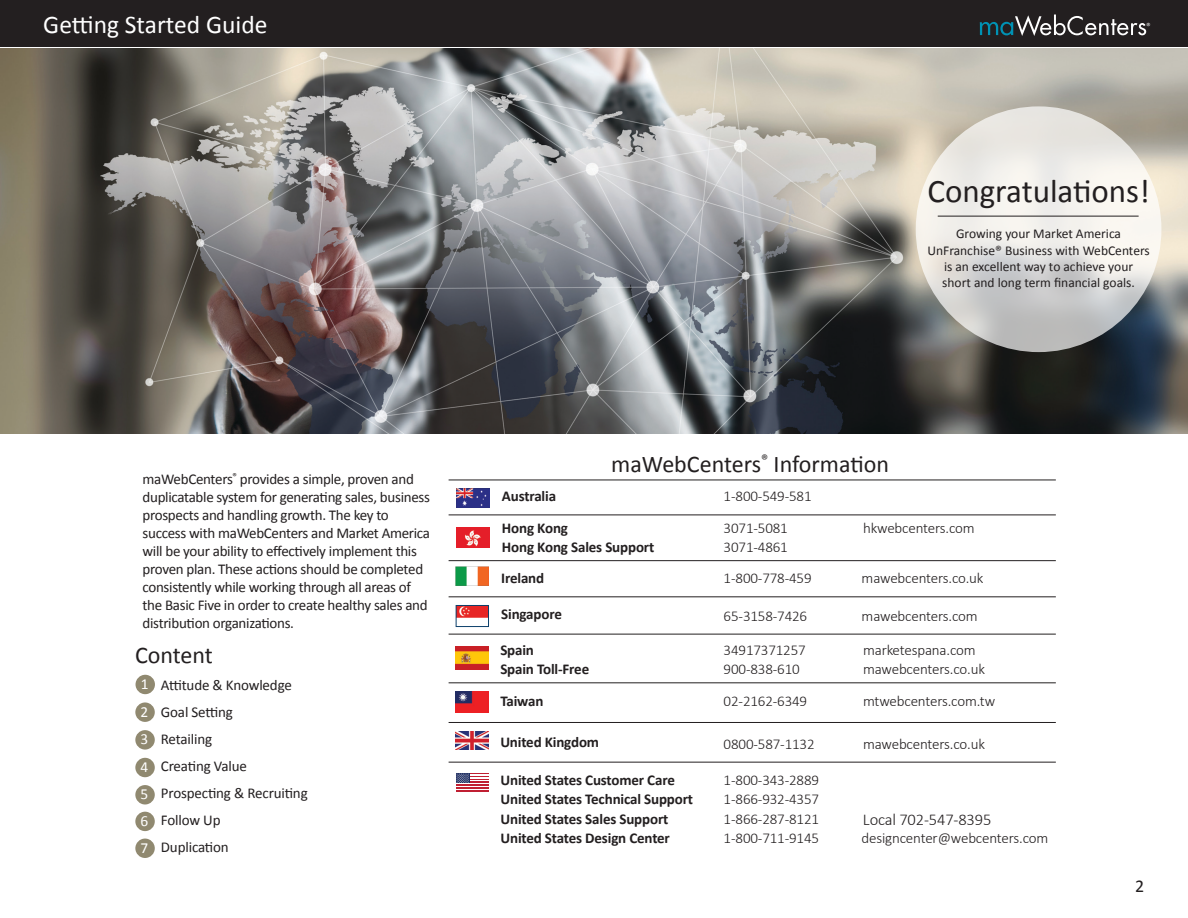
<style>
.page{position:relative;width:1188px;height:918px;background:#fff}
.page>*{position:absolute;margin:0;border:0;box-sizing:border-box;transform-origin:0 0}
.t1{font:33px "Calibri";color:#231f20}
.t2{font:25.5px "Calibri";color:#fff}
.t3{font:24px "Calibri";color:#231f20}
.t4{font:18px "Calibri";color:#231f20}
.t5{font:300 16.5px "Calibri";letter-spacing:-.01em;color:#231f20}
.t6{font:15.45px/27.3px "Calibri";color:#fff;text-align:justify}
.t7{font:15px/18px "Calibri";letter-spacing:-.02em;color:#231f20}
.t8{font:300 15px "Calibri";letter-spacing:-.01em;color:#231f20}
.t9{font:700 15px "Calibri";letter-spacing:-.01em;color:#231f20}
.t10{font:13.5px/16.5px "Calibri";color:#231f20;text-align:center}
.t11{font:300 9px "Calibri";color:#fff}
</style>
<div class="page">
<div style="left:0;top:0;width:1188px;height:46px;background:#231f20"></div>
<svg style="left:980px;top:15px;width:166px;height:21px"></svg>
<img style="left:0;top:49px;width:1188px;height:385px">
<svg style="left:916px;top:106px;width:245px;height:246px"></svg>
<hr style="left:938px;top:216px;width:201px;height:1px;background:#231f20">
<div style="left:136px;top:675px;width:19px;height:19px;background:#908970;border-radius:50%"></div>
<div style="left:135px;top:702px;width:20px;height:20px;background:#908970;border-radius:50%"></div>
<div style="left:135px;top:730px;width:20px;height:20px;background:#908970;border-radius:50%"></div>
<div style="left:135px;top:758px;width:20px;height:19px;background:#908970;border-radius:50%"></div>
<div style="left:135px;top:785px;width:20px;height:20px;background:#908970;border-radius:50%"></div>
<div style="left:135px;top:812px;width:20px;height:19px;background:#908970;border-radius:50%"></div>
<div style="left:135px;top:839px;width:20px;height:19px;background:#908970;border-radius:50%"></div>
<img style="left:456px;top:489px;width:33px;height:18px">
<hr style="left:449px;top:480px;width:607px;height:1px;background:#231f20">
<hr style="left:449px;top:515px;width:607px;height:1px;background:#231f20">
<hr style="left:449px;top:560px;width:607px;height:1px;background:#231f20">
<hr style="left:449px;top:596px;width:607px;height:1px;background:#231f20">
<hr style="left:449px;top:634px;width:607px;height:1px;background:#231f20">
<hr style="left:449px;top:682px;width:607px;height:1px;background:#231f20">
<hr style="left:449px;top:722px;width:607px;height:1px;background:#231f20">
<hr style="left:449px;top:762px;width:607px;height:1px;background:#231f20">
<img style="left:456px;top:528px;width:33px;height:20px">
<img style="left:458px;top:607px;width:29px;height:11px">
<div style="left:456px;top:605px;width:33px;height:22px;border:1px solid #0d416b"></div>
<hr style="left:456px;top:773px;width:33px;height:2px;background:#c01f32">
<hr style="left:456px;top:776px;width:33px;height:1px;background:#c01f32">
<hr style="left:456px;top:779px;width:33px;height:1px;background:#c01f32">
<hr style="left:456px;top:782px;width:33px;height:1px;background:#c01f32">
<hr style="left:456px;top:785px;width:33px;height:1px;background:#c01f32">
<hr style="left:456px;top:787px;width:33px;height:2px;background:#c01f32">
<hr style="left:456px;top:790px;width:33px;height:2px;background:#c01f32">
<svg style="left:456px;top:773px;width:13px;height:10px"></svg>
<svg style="left:457px;top:774px;width:12px;height:9px"></svg>
<img style="left:456px;top:567px;width:32px;height:18px">
<img style="left:456px;top:646px;width:32px;height:23px">
<img style="left:456px;top:692px;width:32px;height:20px">
<img style="left:456px;top:731px;width:32px;height:19px">
<h2 class="t2" style="left:43px;top:9px;width:226px">Getting Started Guide</h2>
<p class="t11" style="left:1146px;top:21px;width:6px">®</p>
<p class="t7" style="left:143px;top:470px;width:289px">maWebCenters<sup>®</sup> provides a simple, proven and duplicatable system for generating sales, business prospects and handling growth. The key to success with maWebCenters and Market America will be your ability to effectively implement this proven plan. These actions should be completed consistently while working through all areas of the Basic Five in order to create healthy sales and distribution organizations.</p>
<h3 class="t3" style="left:135px;top:640px;width:79px">Content</h3>
<p class="t7" style="left:161px;top:672px;width:148px;line-height:27px">Attitude &amp; Knowledge<br>Goal Setting<br>Retailing<br>Creating Value<br>Prospecting &amp; Recruiting<br>Follow Up<br>Duplication</p>
<p class="t6" style="left:141px;top:670px;width:9px">1<br>2<br>3<br>4<br>5<br>6<br>7</p>
<h1 class="t1" style="left:927px;top:170px;width:224px">Congratulations!</h1>
<p class="t10" style="left:927px;top:225px;width:224px">Growing your Market America UnFranchise® Business with WebCenters is an excellent way to achieve your<br>short and long term financial goals.</p>
<p class="t9" style="left:502px;top:487px;width:56px">Australia</p>
<p class="t9" style="left:502px;top:518px;width:68px">Hong Kong</p>
<h3 class="t3" style="left:611px;top:449px;width:279px">maWebCenters<sup>®</sup> Information</h3>
<p class="t8" style="left:724px;top:487px;width:90px">1-800-549-581</p>
<p class="t8" style="left:724px;top:518px;width:66px">3071-5081</p>
<p class="t8" style="left:863px;top:518px;width:113px">hkwebcenters.com</p>
<p class="t9" style="left:502px;top:537px;width:154px">Hong Kong Sales Support</p>
<p class="t8" style="left:724px;top:537px;width:66px">3071-4861</p>
<p class="t9" style="left:501px;top:568px;width:45px">Ireland</p>
<p class="t9" style="left:501px;top:604px;width:62px">Singapore</p>
<p class="t8" style="left:724px;top:568px;width:90px">1-800-778-459</p>
<p class="t8" style="left:724px;top:607px;width:85px">65-3158-7426</p>
<p class="t8" style="left:862px;top:568px;width:123px">mawebcenters.co.uk</p>
<p class="t8" style="left:862px;top:607px;width:117px">mawebcenters.com</p>
<p class="t9" style="left:500px;top:641px;width:35px">Spain</p>
<p class="t8" style="left:724px;top:641px;width:84px">34917371257</p>
<p class="t8" style="left:863px;top:641px;width:114px">marketespana.com</p>
<p class="t9" style="left:500px;top:660px;width:90px">Spain Toll-Free</p>
<p class="t8" style="left:724px;top:660px;width:78px">900-838-610</p>
<p class="t8" style="left:863px;top:660px;width:123px">mawebcenters.co.uk</p>
<p class="t9" style="left:500px;top:691px;width:45px">Taiwan</p>
<p class="t8" style="left:724px;top:692px;width:85px">02-2162-6349</p>
<p class="t8" style="left:863px;top:692px;width:134px">mtwebcenters.com.tw</p>
<p class="t9" style="left:500px;top:732px;width:100px">United Kingdom</p>
<p class="t8" style="left:724px;top:735px;width:93px">0800-587-1132</p>
<p class="t8" style="left:863px;top:735px;width:123px">mawebcenters.co.uk</p>
<p class="t9" style="left:500px;top:771px;width:176px">United States Customer Care</p>
<p class="t9" style="left:500px;top:809px;width:169px">United States Sales Support</p>
<p class="t9" style="left:500px;top:790px;width:194px">United States Technical Support</p>
<p class="t9" style="left:500px;top:828px;width:171px">United States Design Center</p>
<p class="t8" style="left:724px;top:771px;width:97px">1-800-343-2889</p>
<p class="t8" style="left:724px;top:809px;width:97px">1-866-287-8121</p>
<p class="t8" style="left:724px;top:790px;width:97px">1-866-932-4357</p>
<p class="t8" style="left:724px;top:828px;width:97px">1-800-711-9145</p>
<p class="t8" style="left:862px;top:828px;width:188px">designcenter@webcenters.com</p>
<p class="t5" style="left:863px;top:809px;width:130px">Local 702-547-8395</p>
<p class="t4" style="left:1135px;top:874px;width:11px">2</p>
</div>
